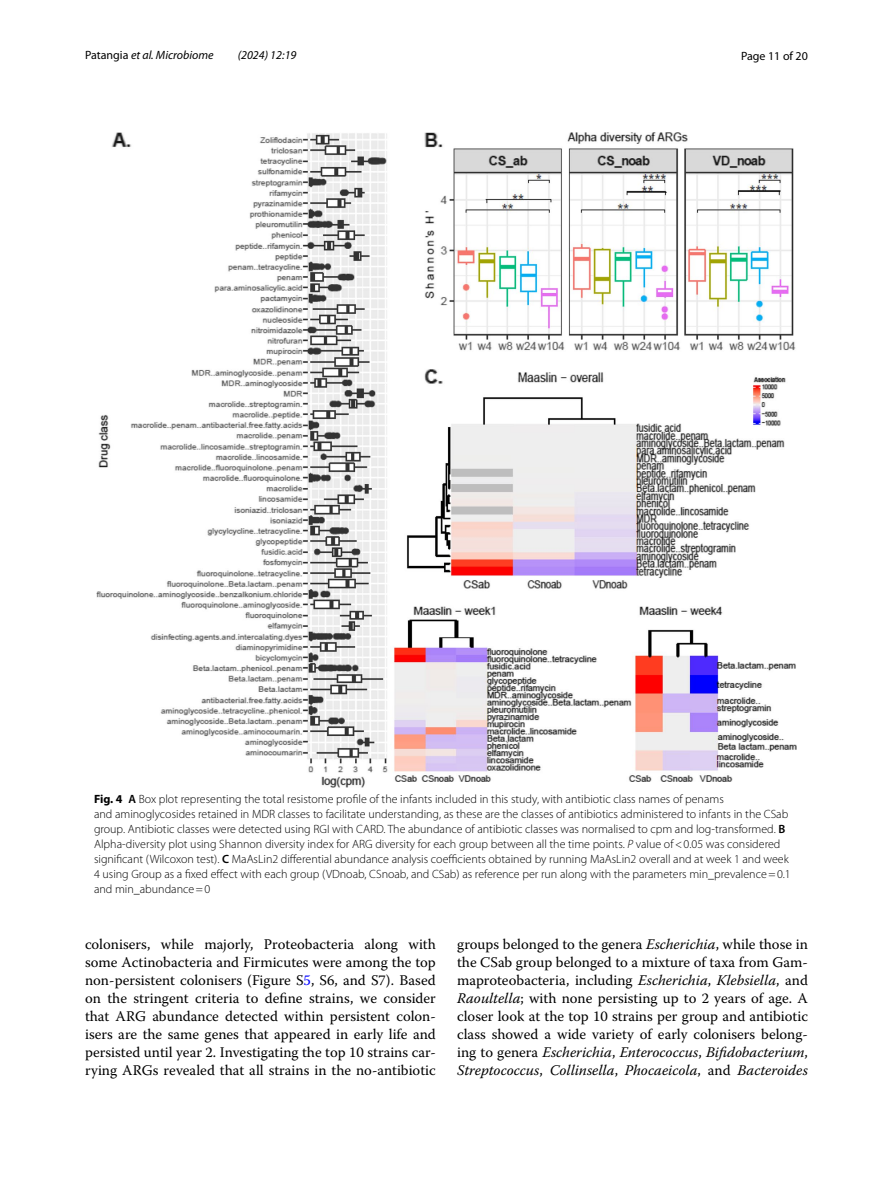
<style>
.page{position:relative;width:893px;height:1187px;background:#fff}
.page>*{position:absolute;margin:0;border:0;box-sizing:border-box;transform-origin:0 0}
.t1{font:14.7px/18px "Warnock Pro";color:#000;text-align:justify}
.t2{font:300 12px/15px "Myriad Pro";color:#000}
.t3{font:italic 12px "Myriad Pro";color:#000}
.t4{font:12px "Myriad Pro";color:#000}
.s1{font-style:normal}
.s2{font-weight:700}
.s3{font-weight:600}
.s4{font-style:italic}
.s5{color:#00f}
</style>
<div class="page">
<img style="left:96px;top:133px;width:701px;height:654px">
<p class="t3" style="left:85px;top:48px;width:130px"><span class="s1">Patangia</span> et al. Microbiome</p>
<p class="t3" style="left:238px;top:48px;width:60px">(2024) 12:19</p>
<p class="t4" style="left:741px;top:48px;width:68px">Page 11 of 20</p>
<p class="t2" style="left:94px;top:791px;width:698px"><span class="s2">Fig. 4</span> <span class="s3">A</span> Box plot representing the total resistome profile of the infants included in this study, with antibiotic class names of penams<br>and aminoglycosides retained in MDR classes to facilitate understanding, as these are the classes of antibiotics administered to infants in the CSab group. Antibiotic classes were detected using RGI with CARD. The abundance of antibiotic classes was normalised to cpm and log-transformed. <span class="s3">B </span>Alpha-diversity plot using Shannon diversity index for ARG diversity for each group between all the time points. <span class="s4">P</span> value of&lt;0.05 was considered significant (Wilcoxon test). <span class="s3">C</span> MaAsLin2 differential abundance analysis coefficients obtained by running MaAsLin2 overall and at week 1 and week 4 using Group as a fixed effect with each group (VDnoab, CSnoab, and CSab) as reference per run along with the parameters min_prevalence=0.1 and min_abundance=0</p>
<p class="t1" style="left:85px;top:935px;width:352px">colonisers, while majorly, Proteobacteria along with some Actinobacteria and Firmicutes were among the top non-persistent colonisers (Figure S<span class="s5">5</span>, S6, and S7). Based on the stringent criteria to define strains, we consider that ARG abundance detected within persistent colon&shy;isers are the same genes that appeared in early life and persisted until year 2. Investigating the top 10 strains car&shy;rying ARGs revealed that all strains in the no-antibiotic</p>
<p class="t1" style="left:457px;top:935px;width:352px">groups belonged to the genera <span class="s4">Escherichia</span>, while those in the CSab group belonged to a mixture of taxa from Gam&shy;maproteobacteria, including <span class="s4">Escherichia</span>, <span class="s4">Klebsiella</span>, and <span class="s4">Raoultella</span>; with none persisting up to 2 years of age. A closer look at the top 10 strains per group and antibiotic class showed a wide variety of early colonisers belong&shy;ing to genera <span class="s4">Escherichia</span>, <span class="s4">Enterococcus</span>, <span class="s4">Bifidobacterium</span>, <span class="s4">Streptococcus</span>, <span class="s4">Collinsella</span>, <span class="s4">Phocaeicola</span>, and <span class="s4">Bacteroides</span></p>
</div>
